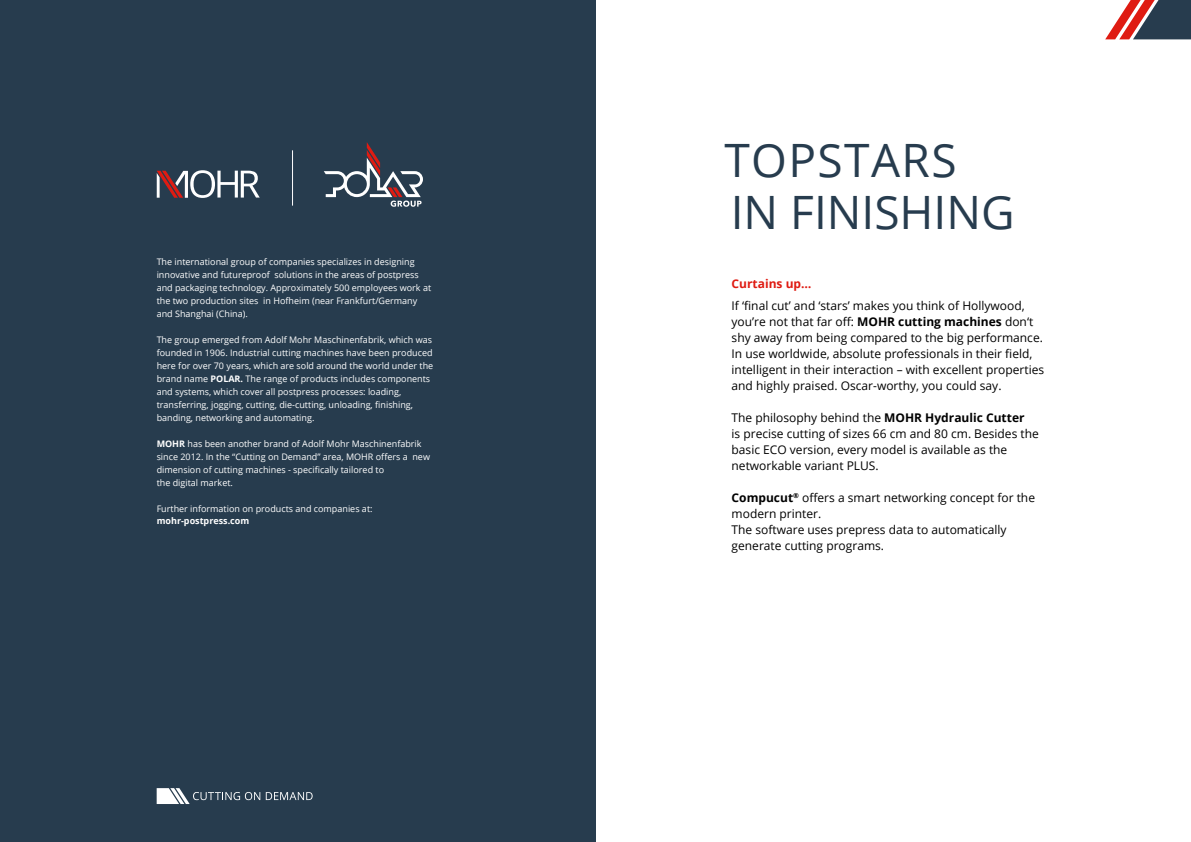
<style>
.page{position:relative;width:1191px;height:842px;background:#fff}
.page>*{position:absolute;margin:0;border:0;box-sizing:border-box;transform-origin:0 0}
.t1{font:46px/51.9px "Open Sans";color:#273c4e}
.t2{font:12px/16px "Open Sans";color:#000}
.t3{font:700 12px "Open Sans";color:#df1b12}
.t4{font:9px/13px "Open Sans";color:#fff}
.t5{font:700 9px "Open Sans";color:#fff}
.s1{font-weight:700}
</style>
<div class="page">
<div style="left:0;top:0;width:595px;height:842px;background:#273c4e"></div>
<svg style="left:1105px;top:0;width:86px;height:39px"></svg>
<svg style="left:324px;top:142px;width:99px;height:65px"></svg>
<svg style="left:157px;top:170px;width:103px;height:28px"></svg>
<hr style="left:292px;top:150px;width:1px;height:56px;background:#fff">
<svg style="left:157px;top:788px;width:103px;height:16px"></svg>
<svg style="left:266px;top:792px;width:47px;height:8px"></svg>
<p class="t4" style="left:157px;top:255px;width:276px">The international group of companies specializes in designing innovative and futureproof solutions in the areas of postpress and packaging technology. Approximately 500 employees work at the two production sites in Hofheim (near Frankfurt/Germany and Shanghai (China).</p>
<p class="t4" style="left:157px;top:333px;width:278px">The group emerged from Adolf Mohr Maschinenfabrik, which was founded in 1906. Industrial cutting machines have been produced here for over 70 years, which are sold around the world under the brand name <span class="s1">POLAR.</span> The range of products includes components and systems, which cover all postpress processes: loading, transferring, jogging, cutting, die-cutting, unloading, finishing, banding, networking and automating.</p>
<p class="t4" style="left:157px;top:437px;width:275px"><span class="s1">MOHR</span> has been another brand of Adolf Mohr Maschinenfabrik since 2012. In the “Cutting on Demand” area, MOHR offers a new dimension of cutting machines - specifically tailored to<br>the digital market.</p>
<p class="t4" style="left:157px;top:502px;width:217px">Further information on products and companies at:</p>
<p class="t5" style="left:157px;top:514px;width:94px">mohr-postpress.com</p>
<h1 class="t1" style="left:724px;top:133px;width:292px">TOPSTARS<br>IN FINISHING</h1>
<h2 class="t3" style="left:731px;top:275px;width:81px">Curtains up…</h2>
<p class="t2" style="left:731px;top:297px;width:314px">If ‘final cut’ and ‘stars’ makes you think of Hollywood, you’re not that far off: <span class="s1">MOHR cutting machines</span> don‘t shy away from being compared to the big performance.<br>In use worldwide, absolute professionals in their field, intelligent in their interaction – with excellent properties and highly praised. Oscar-worthy, you could say.</p>
<h2 class="t2" style="left:731px;top:409px;width:309px">The philosophy behind the <span class="s1">MOHR Hydraulic Cutter<br></span>is precise cutting of sizes 66 cm and 80 cm. Besides the basic ECO version, every model is available as the networkable variant PLUS.</h2>
<h2 class="t2" style="left:731px;top:489px;width:305px"><span class="s1">Compucut</span><sup>®</sup> offers a smart networking concept for the modern printer.<br>The software uses prepress data to automatically generate cutting programs.</h2>
</div>
